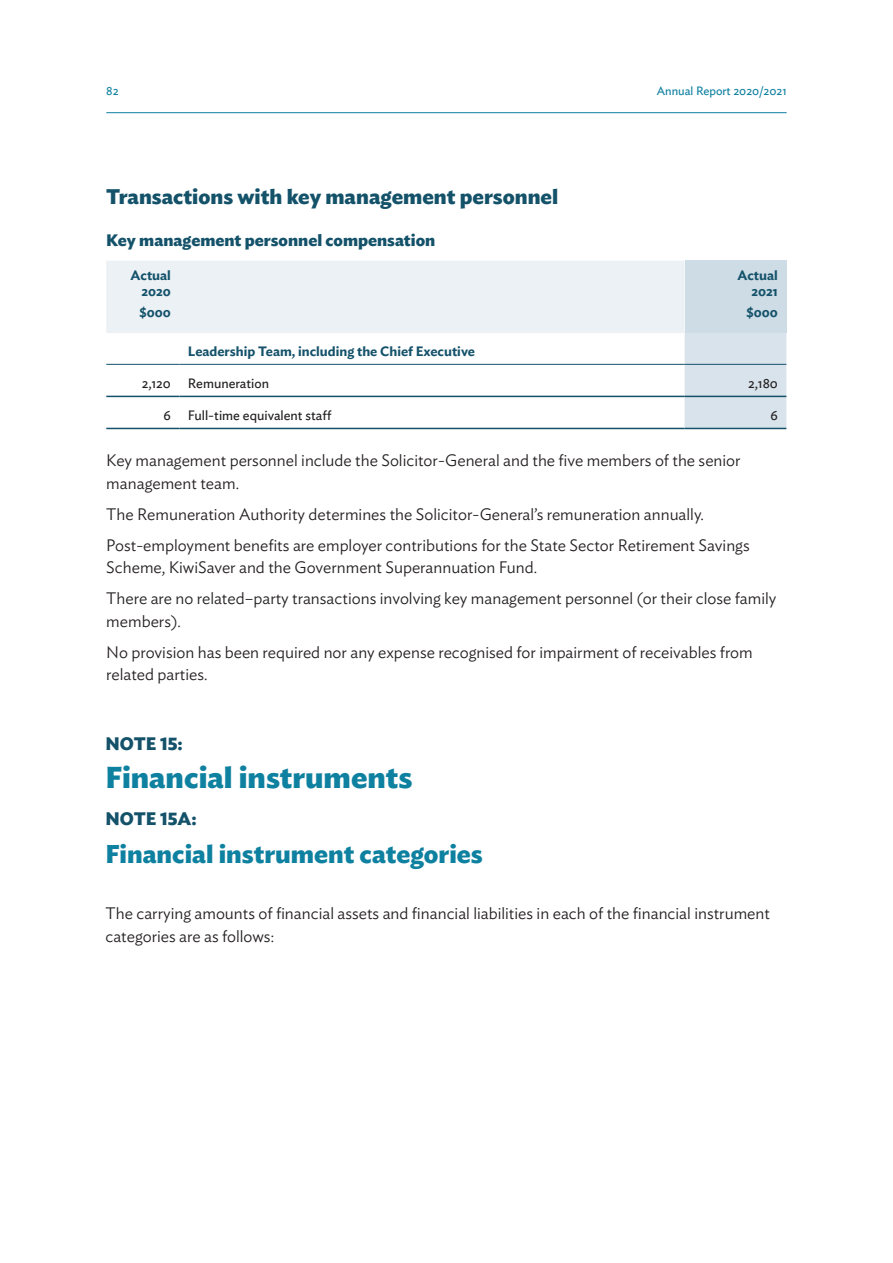
<style>
.page{position:relative;width:893px;height:1263px;background:#fff}
.page>*{position:absolute;margin:0;border:0;box-sizing:border-box;transform-origin:0 0}
.t1{font:700 30px "Ideal Sans";color:#0f81a0}
.t2{font:700 25.5px "Ideal Sans";color:#0f81a0}
.t3{font:700 21px "Ideal Sans";color:#14526a}
.t4{font:700 18px "Ideal Sans";color:#14526a}
.t5{font:300 16.5px/31px "Ideal Sans";color:#231f20}
.t6{font:700 16.5px "Ideal Sans";color:#14526a}
.t7{font:600 13.5px/16.5px "Ideal Sans";color:#14526a;text-align:right}
.t8{font:13.5px "Ideal Sans";color:#231f20}
.t9{font:12px "Ideal Sans";color:#0f81a0}
</style>
<div class="page">
<hr style="left:106px;top:112px;width:681px;height:1px;background:#0f81a0">
<svg style="left:106px;top:261px;width:680px;height:167px"></svg>
<hr style="left:106px;top:364px;width:73px;height:1px;background:#14526a">
<hr style="left:179px;top:364px;width:506px;height:1px;background:#14526a">
<hr style="left:685px;top:364px;width:101px;height:1px;background:#14526a">
<hr style="left:106px;top:396px;width:73px;height:1px;background:#14526a">
<hr style="left:179px;top:396px;width:506px;height:1px;background:#14526a">
<hr style="left:685px;top:396px;width:101px;height:1px;background:#14526a">
<hr style="left:106px;top:428px;width:73px;height:1px;background:#14526a">
<hr style="left:179px;top:428px;width:506px;height:1px;background:#14526a">
<hr style="left:685px;top:428px;width:101px;height:1px;background:#14526a">
<p class="t9" style="left:106px;top:81px;width:14px">82</p>
<p class="t9" style="left:657px;top:81px;width:131px">Annual Report 2020/2021</p>
<p class="t3" style="left:106px;top:180px;width:453px">Transactions with key management personnel</p>
<p class="t6" style="left:106px;top:227px;width:330px">Key management personnel compensation</p>
<p class="t7" style="left:131px;top:266px;width:42px">Actual<br>2020</p>
<p class="t7" style="left:140px;top:303px;width:33px">$000</p>
<p class="t7" style="left:188px;top:342px;width:289px">Leadership Team, including the Chief Executive</p>
<p class="t7" style="left:737px;top:266px;width:42px">Actual<br>2021</p>
<p class="t7" style="left:746px;top:303px;width:33px">$000</p>
<p class="t8" style="left:142px;top:373px;width:31px">2,120</p>
<p class="t8" style="left:188px;top:373px;width:83px">Remuneration</p>
<p class="t8" style="left:748px;top:373px;width:31px">2,180</p>
<p class="t8" style="left:163px;top:405px;width:9px">6</p>
<p class="t8" style="left:188px;top:405px;width:145px">Full-time equivalent staff</p>
<p class="t8" style="left:770px;top:405px;width:9px">6</p>
<p class="t5" style="left:106px;top:448px;width:636px;line-height:22.5px">Key management personnel include the Solicitor-General and the five members of the senior management team.</p>
<p class="t5" style="left:106px;top:497px;width:645px">The Remuneration Authority determines the Solicitor-General’s remuneration annually.<br>Post-employment benefits are employer contributions for the State Sector Retirement Savings</p>
<p class="t5" style="left:106px;top:550px;width:672px">Scheme, KiwiSaver and the Government Superannuation Fund.<br>There are no related–party transactions involving key management personnel (or their close family</p>
<p class="t5" style="left:106px;top:604px;width:648px">members).<br>No provision has been required nor any expense recognised for impairment of receivables from</p>
<p class="t5" style="left:106px;top:657px;width:103px">related parties.</p>
<p class="t4" style="left:106px;top:729px;width:79px">NOTE 15:</p>
<h1 class="t1" style="left:106px;top:753px;width:308px">Financial instruments</h1>
<p class="t4" style="left:106px;top:804px;width:93px">NOTE 15A:</p>
<h2 class="t2" style="left:106px;top:833px;width:379px">Financial instrument categories</h2>
<p class="t5" style="left:106px;top:901px;width:666px;line-height:22.5px">The carrying amounts of financial assets and financial liabilities in each of the financial instrument categories are as follows:</p>
</div>
